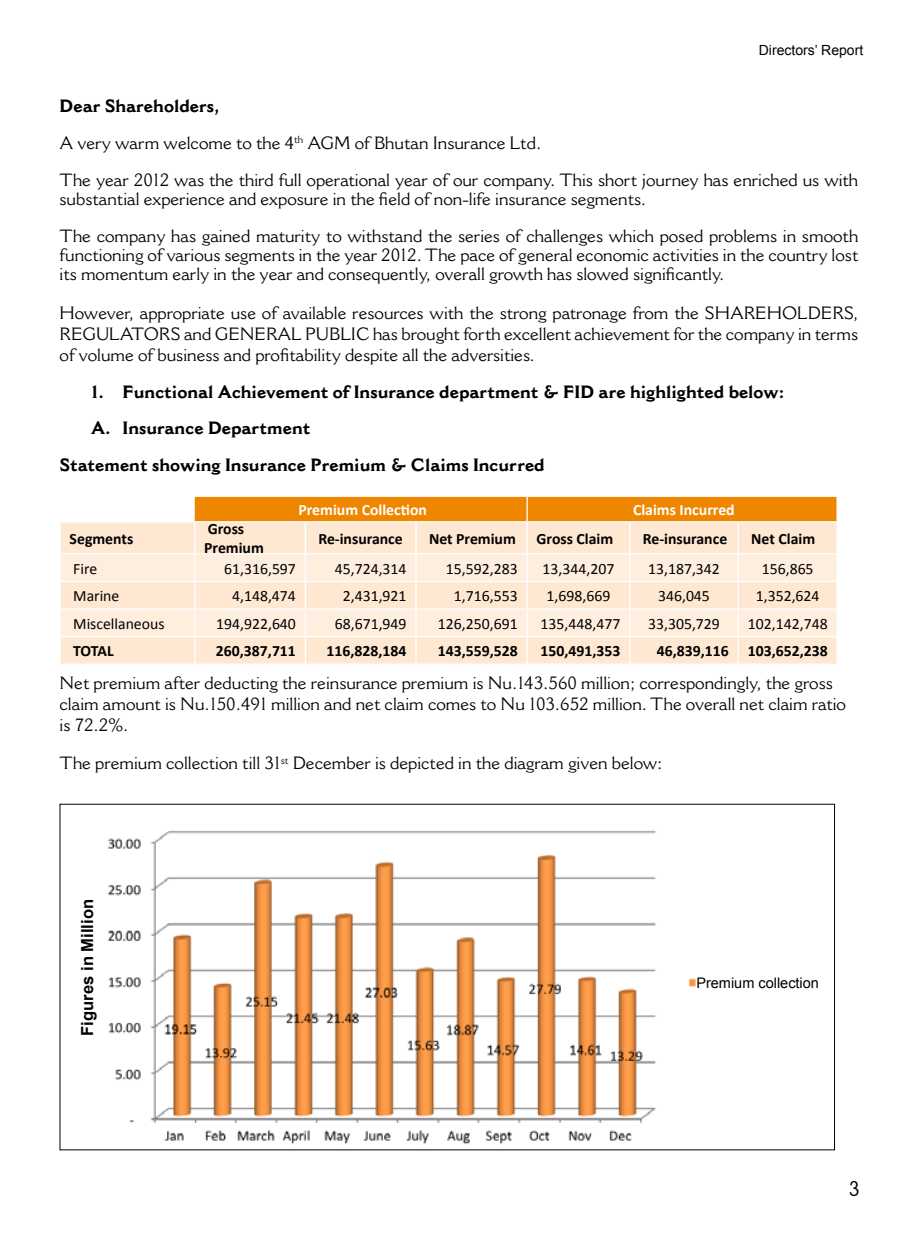
<style>
.page{position:relative;width:908px;height:1241px;background:#fff}
.page>*{position:absolute;margin:0;border:0;box-sizing:border-box;transform-origin:0 0}
.t1{font:100 21px "VAG Rounded";color:#000}
.t2{font:17.5px/21px "Cantoria MT Std";color:#000}
.t3{font:700 17.5px "Cantoria MT Std";color:#000}
.t4{font:700 16.62px "Arial";color:#000}
.t5{font:15.75px "Calibri";color:#000}
.t6{font:700 15.75px/18.9px "Calibri";color:#000}
.t7{font:700 15.75px "Calibri";color:#fff}
.t8{font:14.53px "Arial";color:#000}
.t9{font:14px "Arial";color:#000}
.s1{font-weight:700}
</style>
<div class="page">
<div style="left:195px;top:497px;width:641px;height:24px;background:#ef8600"></div>
<div style="left:61px;top:522px;width:775px;height:141px;background:#fee8d1"></div>
<svg style="left:61px;top:554px;width:775px;height:82px;background:#feecd9"></svg>
<hr style="left:526px;top:497px;width:2px;height:24px;background:#fff">
<hr style="left:194px;top:522px;width:1px;height:31px;background:#fff">
<hr style="left:305px;top:522px;width:1px;height:31px;background:#fff">
<hr style="left:415px;top:522px;width:2px;height:31px;background:#fff">
<hr style="left:526px;top:522px;width:2px;height:31px;background:#fff">
<hr style="left:629px;top:522px;width:1px;height:31px;background:#fff">
<hr style="left:737px;top:522px;width:2px;height:31px;background:#fff">
<hr style="left:60px;top:553px;width:135px;height:1px;background:#fff">
<hr style="left:195px;top:553px;width:110px;height:1px;background:#fff">
<hr style="left:305px;top:553px;width:111px;height:1px;background:#fff">
<hr style="left:416px;top:553px;width:111px;height:1px;background:#fff">
<hr style="left:415px;top:554px;width:2px;height:26px;background:#fff">
<hr style="left:527px;top:553px;width:103px;height:1px;background:#fff">
<hr style="left:526px;top:554px;width:2px;height:26px;background:#fff">
<hr style="left:630px;top:553px;width:108px;height:1px;background:#fff">
<hr style="left:738px;top:553px;width:100px;height:1px;background:#fff">
<hr style="left:737px;top:554px;width:2px;height:26px;background:#fff">
<hr style="left:60px;top:580px;width:135px;height:2px;background:#fff">
<hr style="left:195px;top:580px;width:110px;height:2px;background:#fff">
<hr style="left:305px;top:580px;width:111px;height:2px;background:#fff">
<hr style="left:416px;top:580px;width:111px;height:2px;background:#fff">
<hr style="left:415px;top:582px;width:2px;height:26px;background:#fff">
<hr style="left:527px;top:580px;width:103px;height:2px;background:#fff">
<hr style="left:526px;top:582px;width:2px;height:26px;background:#fff">
<hr style="left:630px;top:580px;width:108px;height:2px;background:#fff">
<hr style="left:738px;top:580px;width:100px;height:2px;background:#fff">
<hr style="left:737px;top:582px;width:2px;height:26px;background:#fff">
<hr style="left:60px;top:608px;width:135px;height:1px;background:#fff">
<hr style="left:195px;top:608px;width:110px;height:1px;background:#fff">
<hr style="left:305px;top:608px;width:111px;height:1px;background:#fff">
<hr style="left:416px;top:608px;width:111px;height:1px;background:#fff">
<hr style="left:415px;top:609px;width:2px;height:27px;background:#fff">
<hr style="left:527px;top:608px;width:103px;height:1px;background:#fff">
<hr style="left:526px;top:609px;width:2px;height:27px;background:#fff">
<hr style="left:630px;top:608px;width:108px;height:1px;background:#fff">
<hr style="left:738px;top:608px;width:100px;height:1px;background:#fff">
<hr style="left:737px;top:609px;width:2px;height:27px;background:#fff">
<hr style="left:60px;top:636px;width:135px;height:1px;background:#fff">
<hr style="left:195px;top:636px;width:110px;height:1px;background:#fff">
<svg style="left:194px;top:554px;width:1px;height:109px"></svg>
<hr style="left:305px;top:636px;width:111px;height:1px;background:#fff">
<svg style="left:305px;top:554px;width:1px;height:109px"></svg>
<hr style="left:416px;top:636px;width:111px;height:1px;background:#fff">
<hr style="left:415px;top:637px;width:2px;height:26px;background:#fff">
<hr style="left:527px;top:636px;width:103px;height:1px;background:#fff">
<hr style="left:526px;top:637px;width:2px;height:26px;background:#fff">
<hr style="left:630px;top:636px;width:108px;height:1px;background:#fff">
<svg style="left:629px;top:554px;width:1px;height:109px"></svg>
<hr style="left:738px;top:636px;width:100px;height:1px;background:#fff">
<hr style="left:737px;top:637px;width:2px;height:26px;background:#fff">
<img style="left:107px;top:830px;width:589px;height:315px">
<p class="t9" style="left:759px;top:42px;width:106px">Directors’ Report</p>
<p class="t2" style="left:60px;top:87px;width:800px;line-height:36.8px"><span class="s1">Dear Shareholders,<br></span>A very warm welcome to the 4<sup>th</sup> AGM of Bhutan Insurance Ltd.<br>The year 2012 was the third full operational year of our company. This short journey has enriched us with</p>
<p class="t2" style="left:60px;top:180px;width:800px;line-height:36.8px">substantial experience and exposure in the field of non-life insurance segments.<br>The company has gained maturity to withstand the series of challenges which posed problems in smooth</p>
<p class="t2" style="left:60px;top:245px;width:800px;line-height:19.2px">functioning of various segments in the year 2012. The pace of general economic activities in the country lost its momentum early in the year and consequently, overall growth has slowed significantly.</p>
<p class="t2" style="left:60px;top:302px;width:800px;text-align:justify">However, appropriate use of available resources with the strong patronage from the SHAREHOLDERS, REGULATORS and GENERAL PUBLIC has brought forth excellent achievement for the company in terms of volume of business and profitability despite all the adversities.</p>
<p class="t3" style="left:91px;top:381px;width:696px">1. Functional Achievement of Insurance department &amp; FID are highlighted below:</p>
<p class="t3" style="left:91px;top:417px;width:221px">A. Insurance Department</p>
<p class="t3" style="left:60px;top:454px;width:487px">Statement showing Insurance Premium &amp; Claims Incurred</p>
<p class="t7" style="left:298px;top:500px;width:130px">Premium Collection</p>
<p class="t7" style="left:633px;top:500px;width:103px">Claims Incurred</p>
<p class="t6" style="left:70px;top:528px;width:65px">Segments</p>
<p class="t6" style="left:204px;top:519px;width:61px">Gross<br>Premium</p>
<p class="t6" style="left:318px;top:528px;width:86px">Re-insurance</p>
<p class="t6" style="left:429px;top:528px;width:88px">Net Premium</p>
<p class="t6" style="left:536px;top:528px;width:78px">Gross Claim</p>
<p class="t6" style="left:643px;top:528px;width:86px">Re-insurance</p>
<p class="t6" style="left:751px;top:528px;width:65px">Net Claim</p>
<p class="t5" style="left:73px;top:558px;width:25px">Fire</p>
<p class="t5" style="left:224px;top:558px;width:73px">61,316,597</p>
<p class="t5" style="left:335px;top:558px;width:73px">45,724,314</p>
<p class="t5" style="left:446px;top:558px;width:73px">15,592,283</p>
<p class="t5" style="left:542px;top:558px;width:73px">13,344,207</p>
<p class="t5" style="left:648px;top:558px;width:73px">13,187,342</p>
<p class="t5" style="left:762px;top:558px;width:53px">156,865</p>
<p class="t5" style="left:73px;top:586px;width:48px">Marine</p>
<p class="t5" style="left:232px;top:586px;width:65px">4,148,474</p>
<p class="t5" style="left:343px;top:586px;width:65px">2,431,921</p>
<p class="t5" style="left:454px;top:586px;width:65px">1,716,553</p>
<p class="t5" style="left:546px;top:586px;width:65px">1,698,669</p>
<p class="t5" style="left:658px;top:586px;width:53px">346,045</p>
<p class="t5" style="left:756px;top:586px;width:65px">1,352,624</p>
<p class="t5" style="left:73px;top:613px;width:93px">Miscellaneous</p>
<p class="t5" style="left:216px;top:613px;width:81px">194,922,640</p>
<p class="t5" style="left:335px;top:613px;width:73px">68,671,949</p>
<p class="t5" style="left:438px;top:613px;width:81px">126,250,691</p>
<p class="t5" style="left:541px;top:613px;width:81px">135,448,477</p>
<p class="t5" style="left:648px;top:613px;width:73px">33,305,729</p>
<p class="t5" style="left:748px;top:613px;width:81px">102,142,748</p>
<p class="t6" style="left:73px;top:640px;width:42px">TOTAL</p>
<p class="t6" style="left:216px;top:640px;width:81px">260,387,711</p>
<p class="t6" style="left:327px;top:640px;width:81px">116,828,184</p>
<p class="t6" style="left:438px;top:640px;width:81px">143,559,528</p>
<p class="t6" style="left:540px;top:640px;width:81px">150,491,353</p>
<p class="t6" style="left:657px;top:640px;width:172px">46,839,116 103,652,238</p>
<p class="t2" style="left:60px;top:672px;width:788px">Net premium after deducting the reinsurance premium is Nu.143.560 million; correspondingly, the gross claim amount is Nu.150.491 million and net claim comes to Nu 103.652 million. The overall net claim ratio is 72.2%.</p>
<p class="t2" style="left:60px;top:752px;width:604px">The premium collection till 31<sup>st</sup> December is depicted in the diagram given below:</p>
<p class="t4" style="left:78px;top:1035px;width:138px;rotate:-90deg">Figures in Million</p>
<p class="t8" style="left:696px;top:974px;width:124px">Premium collection</p>
<p class="t1" style="left:849px;top:1176px;width:13px">3</p>
</div>
